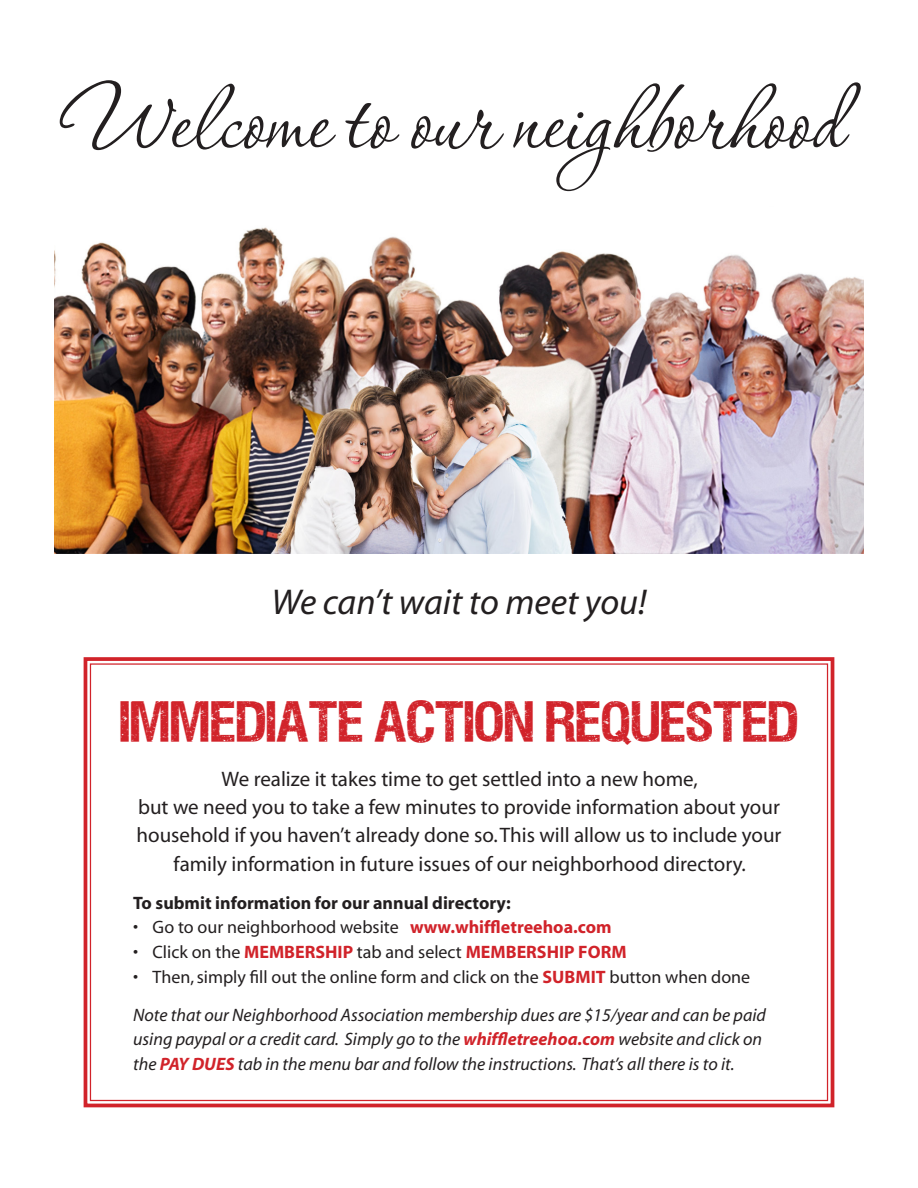
<style>
.page{position:relative;width:918px;height:1188px;background:#fff}
.page>*{position:absolute;margin:0;border:0;box-sizing:border-box;transform-origin:0 0}
.t1{font:108px "P22 Corinthia";color:#231f20}
.t2{font:45px "Grunge Face";color:#d1232a}
.t3{font:italic 36px "Myriad";color:#231f20}
.t4{font:21px/28.2px "Myriad";color:#231f20;text-align:center}
.t5{font:italic 18px/24.6px "Myriad";color:#231f20}
.t6{font:18px "Myriad";color:#231f20}
.t7{font:700 18px "Myriad";color:#d1232a}
.t8{font:700 18px "Myriad";color:#231f20}
.s1{font-weight:700;color:#d1232a}
.s2{font-weight:400;color:#231f20}
</style>
<div class="page">
<svg style="left:83px;top:657px;width:752px;height:451px"></svg>
<img style="left:54px;top:227px;width:810px;height:326px">
<p class="t1" style="left:60px;top:66px;width:784px">Welcome to our neighborhood</p>
<p class="t3" style="left:271px;top:584px;width:377px">We can’t wait to meet you!</p>
<p class="t2" style="left:120px;top:700px;width:680px">IMMEDIATE ACTION REQUESTED</p>
<p class="t4" style="left:137px;top:766px;width:646px">We realize it takes time to get settled into a new home,<br>but we need you to take a few minutes to provide information about your household if you haven’t already done so. This will allow us to include your family information in future issues of our neighborhood directory.</p>
<p class="t8" style="left:133px;top:893px;width:379px">To submit information for our annual directory:</p>
<p class="t6" style="left:133px;top:918px;width:480px">• Go to our neighborhood website <span class="s1">www.whiffletreehoa.com</span></p>
<p class="t7" style="left:133px;top:943px;width:495px"><span class="s2">• Click on the</span> MEMBERSHIP <span class="s2">tab and select</span> MEMBERSHIP FORM</p>
<p class="t6" style="left:133px;top:968px;width:619px">• Then, simply fill out the online form and click on the <span class="s1">SUBMIT</span> button when done</p>
<p class="t5" style="left:133px;top:1003px;width:634px">Note that our Neighborhood Association membership dues are $15/year and can be paid using paypal or a credit card. Simply go to the <span class="s1">whiffletreehoa.com</span> website and click on the <span class="s1">PAY DUES</span> tab in the menu bar and follow the instructions. That’s all there is to it.</p>
</div>
